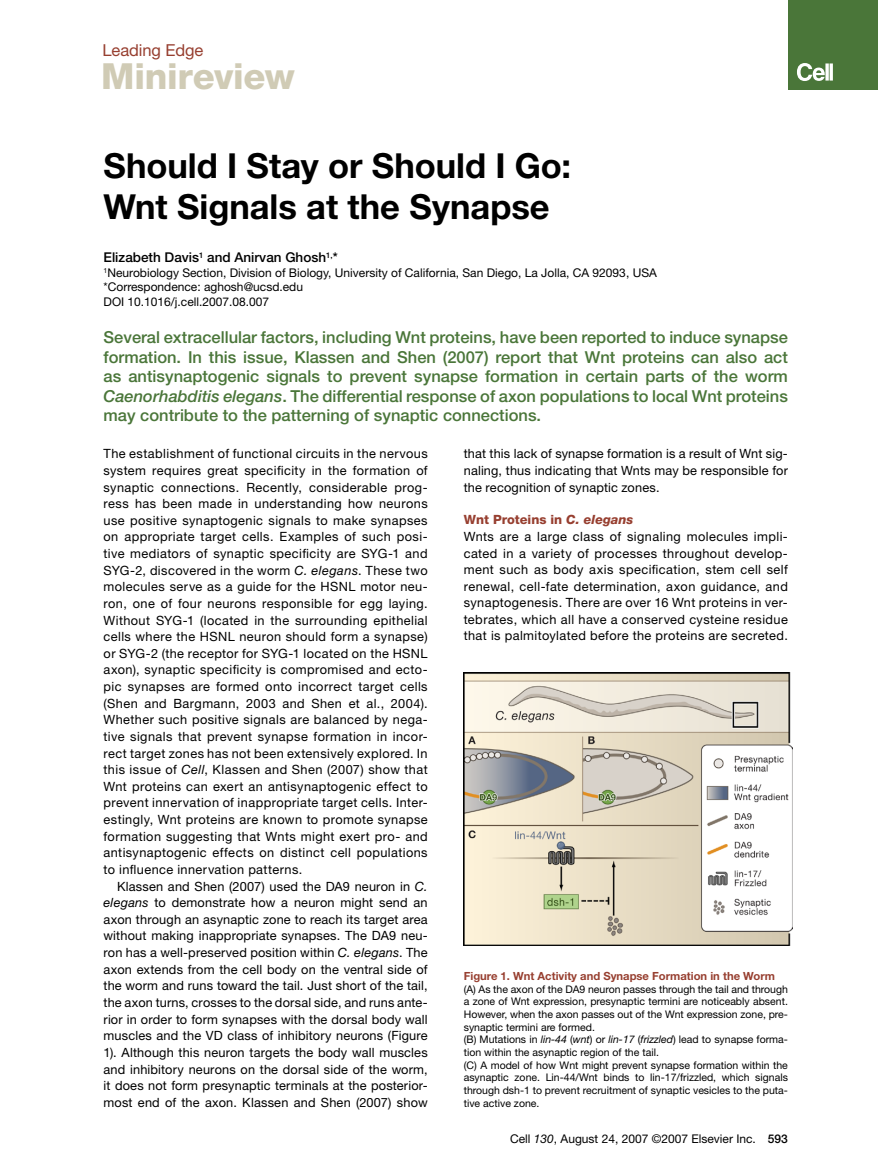
<style>
.page{position:relative;width:878px;height:1175px;background:#fff}
.page>*{position:absolute;margin:0;border:0;box-sizing:border-box;transform-origin:0 0}
.t1{font:800 36px "Helvetica Neue LT Std";letter-spacing:-.01em;color:#d0cbb5}
.t2{font:700 34.5px/41.4px "Helvetica Neue LT Std";color:#000}
.t3{font:500 16.5px/19.5px "Helvetica Neue LT Std";color:#4a7639;text-align:justify}
.t4{font:16.5px "Helvetica Neue LT Std";letter-spacing:-.005em;color:#973f30}
.t5{font:500 13.5px "Helvetica Neue LT Std";color:#000}
.t6{font:12.75px/16.6px "Helvetica Neue LT Std";letter-spacing:.03em;color:#000;text-align:justify}
.t7{font:12px/14.4px "Helvetica Neue LT Std";color:#000}
.t8{font:700 11.25px "Helvetica Neue LT Std";color:#973f30}
.t9{font:10.5px/12.6px "Helvetica Neue LT Std";color:#000}
.s1{font-style:italic}
.s2{font-weight:800;color:#973f30}
.s3{font-weight:800;font-style:italic;color:#973f30}
.s4{font-weight:500}
</style>
<div class="page">
<div style="left:788px;top:0;width:90px;height:90px;background:#4a7639"></div>
<svg style="left:797px;top:63px;width:35px;height:18px"></svg>
<img style="left:464px;top:672px;width:328px;height:273px">
<p class="t4" style="left:102px;top:40px;width:102px">Leading Edge</p>
<h1 class="t1" style="left:101px;top:55px;width:195px">Minireview</h1>
<h2 class="t2" style="left:104px;top:144px;width:469px">Should I Stay or Should I Go:<br>Wnt Signals at the Synapse</h2>
<p class="t5" style="left:104px;top:249px;width:236px">Elizabeth Davis<sup>1</sup> and Anirvan Ghosh<sup>1,</sup>*</p>
<p class="t7" style="left:104px;top:265px;width:555px"><sup>1</sup>Neurobiology Section, Division of Biology, University of California, San Diego, La Jolla, CA 92093, USA *Correspondence: aghosh@ucsd.edu<br>DOI 10.1016/j.cell.2007.08.007</p>
<p class="t3" style="left:104px;top:327px;width:686px">Several extracellular factors, including Wnt proteins, have been reported to induce synapse formation. In this issue, Klassen and Shen (2007) report that Wnt proteins can also act as antisynaptogenic signals to prevent synapse formation in certain parts of the worm <span class="s1">Caenorhabditis elegans</span>. The differential response of axon populations to local Wnt proteins may contribute to the patterning of synaptic connections.</p>
<p class="t6" style="left:104px;top:445px;width:326px">The establishment of functional circuits in the nervous system requires great specificity in the formation of synaptic connections. Recently, considerable prog&shy;ress has been made in understanding how neurons use positive synaptogenic signals to make synapses on appropriate target cells. Examples of such posi&shy;tive mediators of synaptic specificity are SYG-1 and SYG-2, discovered in the worm <span class="s1">C. elegans</span>. These two molecules serve as a guide for the HSNL motor neu&shy;ron, one of four neurons responsible for egg laying.<br>Without SYG-1 (located in the surrounding epithelial cells where the HSNL neuron should form a synapse) or SYG-2 (the receptor for SYG-1 located on the HSNL axon), synaptic specificity is compromised and ecto&shy;pic synapses are formed onto incorrect target cells (Shen and Bargmann, 2003 and Shen et al., 2004).<br>Whether such positive signals are balanced by nega&shy;tive signals that prevent synapse formation in incor&shy;rect target zones has not been extensively explored. In this issue of <span class="s1">Cell</span>, Klassen and Shen (2007) show that Wnt proteins can exert an antisynaptogenic effect to prevent innervation of inappropriate target cells. Inter&shy;estingly, Wnt proteins are known to promote synapse formation suggesting that Wnts might exert pro- and antisynaptogenic effects on distinct cell populations to influence innervation patterns.</p>
<p class="t6" style="left:104px;top:877px;width:326px;text-indent:14px">Klassen and Shen (2007) used the DA9 neuron in <span class="s1">C. elegans</span> to demonstrate how a neuron might send an axon through an asynaptic zone to reach its target area without making inappropriate synapses. The DA9 neu&shy;ron has a well-preserved position within <span class="s1">C. elegans</span>. The axon extends from the cell body on the ventral side of the worm and runs toward the tail. Just short of the tail, the axon turns, crosses to the dorsal side, and runs ante&shy;rior in order to form synapses with the dorsal body wall muscles and the VD class of inhibitory neurons (Figure 1). Although this neuron targets the body wall muscles and inhibitory neurons on the dorsal side of the worm, it does not form presynaptic terminals at the posterior&shy;most end of the axon. Klassen and Shen (2007) show</p>
<p class="t6" style="left:464px;top:445px;width:326px">that this lack of synapse formation is a result of Wnt sig&shy;naling, thus indicating that Wnts may be responsible for the recognition of synaptic zones.</p>
<p class="t6" style="left:464px;top:511px;width:326px;text-align:left"><span class="s2">Wnt Proteins in</span> <span class="s3">C. elegans<br></span>Wnts are a large class of signaling molecules impli&shy;cated in a variety of processes throughout develop&shy;ment such as body axis specification, stem cell self renewal, cell-fate determination, axon guidance, and synaptogenesis. There are over 16 Wnt proteins in ver&shy;tebrates, which all have a conserved cysteine residue that is palmitoylated before the proteins are secreted.</p>
<p class="t8" style="left:464px;top:969px;width:313px">Figure 1. Wnt Activity and Synapse Formation in the Worm</p>
<p class="t9" style="left:464px;top:982px;width:326px">(A) As the axon of the DA9 neuron passes through the tail and through a zone of Wnt expression, presynaptic termini are noticeably absent.<br>However, when the axon passes out of the Wnt expression zone, pre&shy;synaptic termini are formed.<br>(B) Mutations in <span class="s1">lin-44</span> (<span class="s1">wnt</span>) or <span class="s1">lin-17</span> (<span class="s1">frizzled</span>) lead to synapse forma&shy;tion within the asynaptic region of the tail.<br>(C) A model of how Wnt might prevent synapse formation within the asynaptic zone. Lin-44/Wnt binds to lin-17/frizzled, which signals through dsh-1 to prevent recruitment of synaptic vesicles to the puta&shy;tive active zone.</p>
<p class="t7" style="left:510px;top:1131px;width:279px">Cell <span class="s1">130</span>, August 24, 2007 ©2007 Elsevier Inc. <span class="s4">593</span></p>
</div>
